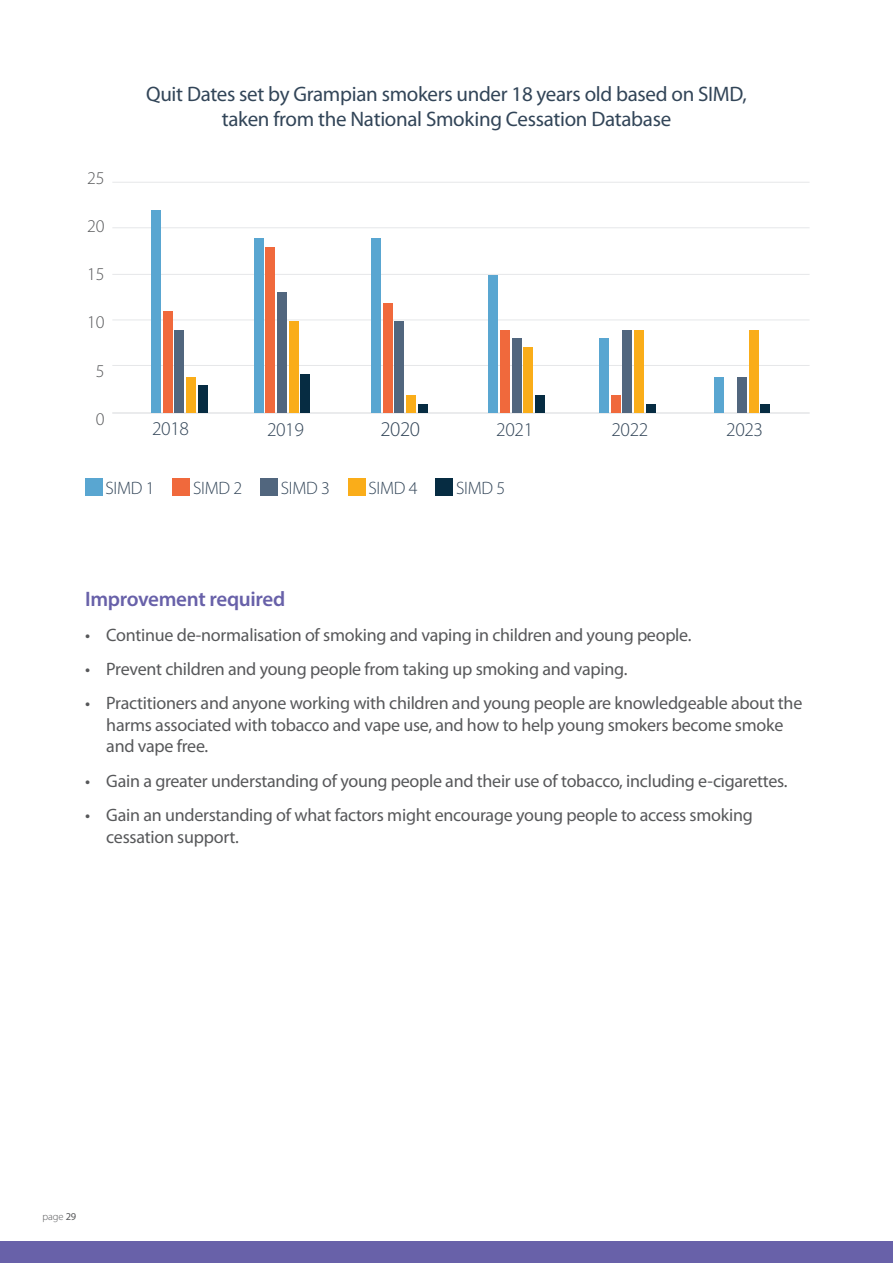
<style>
.page{position:relative;width:893px;height:1263px;background:#fff}
.page>*{position:absolute;margin:0;border:0;box-sizing:border-box;transform-origin:0 0}
.t1{font:21px "Myriad Pro";letter-spacing:-.015em;color:#324558}
.t2{font:600 21px "Myriad Pro";letter-spacing:-.015em;color:#6861a9}
.t3{font:300 21px "Myriad Pro";color:#324558}
.t4{font:300 19.5px "Myriad Pro";letter-spacing:-.02em;color:#324558}
.tab_bullets{font:18px/21.6px "Myriad Pro";letter-spacing:-.015em;color:#57585a}
.t5{font:300 18px "Myriad Pro";letter-spacing:-.015em;color:#324558}
.t6{font:300 18px "Myriad Pro";letter-spacing:-.015em;color:#57585a}
.t7{font:300 10.5px "Myriad Pro";color:#57585a}
.s1{font-weight:400}
</style>
<div class="page">
<div style="left:0;top:1241px;width:893px;height:22px;background:#6861a9"></div>
<hr style="left:112px;top:182px;width:698px;height:1px;background:#e6e7e9">
<hr style="left:112px;top:227px;width:698px;height:1px;background:#e6e7e9">
<hr style="left:112px;top:274px;width:698px;height:1px;background:#e6e7e9">
<hr style="left:112px;top:320px;width:698px;height:1px;background:#e6e7e9">
<hr style="left:112px;top:365px;width:698px;height:1px;background:#e6e7e9">
<hr style="left:112px;top:413px;width:698px;height:1px;background:#e6e7e9">
<hr style="left:112px;top:412px;width:698px;height:1px;background:#e6e7e9">
<div style="left:151px;top:210px;width:10px;height:202px;background:#59a6d1"></div>
<div style="left:163px;top:311px;width:10px;height:101px;background:#f0693c"></div>
<div style="left:174px;top:330px;width:10px;height:82px;background:#51667e"></div>
<div style="left:186px;top:377px;width:10px;height:35px;background:#faad19"></div>
<div style="left:198px;top:385px;width:10px;height:27px;background:#062c42"></div>
<div style="left:254px;top:238px;width:10px;height:174px;background:#59a6d1"></div>
<div style="left:265px;top:247px;width:10px;height:165px;background:#f0693c"></div>
<div style="left:277px;top:292px;width:10px;height:120px;background:#51667e"></div>
<div style="left:289px;top:321px;width:10px;height:91px;background:#faad19"></div>
<div style="left:300px;top:374px;width:10px;height:38px;background:#062c42"></div>
<div style="left:371px;top:238px;width:10px;height:174px;background:#59a6d1"></div>
<div style="left:383px;top:303px;width:10px;height:109px;background:#f0693c"></div>
<div style="left:394px;top:321px;width:10px;height:91px;background:#51667e"></div>
<div style="left:406px;top:395px;width:10px;height:17px;background:#faad19"></div>
<div style="left:418px;top:403px;width:10px;height:9px;background:#062c42"></div>
<div style="left:488px;top:275px;width:10px;height:137px;background:#59a6d1"></div>
<div style="left:500px;top:330px;width:10px;height:82px;background:#f0693c"></div>
<div style="left:512px;top:338px;width:10px;height:74px;background:#51667e"></div>
<div style="left:523px;top:347px;width:10px;height:65px;background:#faad19"></div>
<div style="left:535px;top:395px;width:10px;height:17px;background:#062c42"></div>
<div style="left:599px;top:338px;width:10px;height:74px;background:#59a6d1"></div>
<div style="left:611px;top:395px;width:9px;height:17px;background:#f0693c"></div>
<div style="left:622px;top:330px;width:10px;height:82px;background:#51667e"></div>
<div style="left:634px;top:330px;width:10px;height:82px;background:#faad19"></div>
<div style="left:646px;top:403px;width:9px;height:9px;background:#062c42"></div>
<div style="left:714px;top:377px;width:10px;height:35px;background:#59a6d1"></div>
<div style="left:737px;top:377px;width:10px;height:35px;background:#51667e"></div>
<div style="left:749px;top:330px;width:10px;height:82px;background:#faad19"></div>
<div style="left:760px;top:403px;width:10px;height:9px;background:#062c42"></div>
<div style="left:85px;top:479px;width:17px;height:17px;background:#59a6d1"></div>
<div style="left:173px;top:479px;width:17px;height:17px;background:#f0693c"></div>
<div style="left:260px;top:479px;width:17px;height:17px;background:#51667e"></div>
<div style="left:348px;top:479px;width:17px;height:17px;background:#faad19"></div>
<div style="left:436px;top:479px;width:17px;height:17px;background:#062c42"></div>
<p class="t6" style="left:87px;top:167px;width:19px">25</p>
<p class="t6" style="left:87px;top:215px;width:19px">20</p>
<p class="t6" style="left:87px;top:263px;width:19px">15</p>
<p class="t6" style="left:87px;top:312px;width:19px">10</p>
<p class="t6" style="left:96px;top:360px;width:10px">5</p>
<p class="t6" style="left:96px;top:408px;width:10px">0</p>
<p class="t1" style="left:146px;top:81px;width:602px">Quit Dates set by Grampian smokers under 18 years old based on SIMD,</p>
<p class="t1" style="left:222px;top:106px;width:451px">taken from the National Smoking Cessation Database</p>
<p class="t4" style="left:152px;top:417px;width:38px">2018</p>
<p class="t4" style="left:267px;top:418px;width:38px">2019</p>
<p class="t3" style="left:380px;top:416px;width:41px">2020</p>
<p class="t4" style="left:496px;top:418px;width:38px">2021</p>
<p class="t4" style="left:611px;top:418px;width:38px">2022</p>
<p class="t4" style="left:726px;top:418px;width:38px">2023</p>
<p class="t5" style="left:105px;top:477px;width:51px">SIMD 1</p>
<p class="t5" style="left:193px;top:477px;width:51px">SIMD 2</p>
<p class="t5" style="left:281px;top:477px;width:51px">SIMD 3</p>
<p class="t5" style="left:368px;top:477px;width:51px">SIMD 4</p>
<p class="t5" style="left:456px;top:477px;width:51px">SIMD 5</p>
<p class="t2" style="left:85px;top:586px;width:202px">Improvement required</p>
<p class="tab_bullets" style="left:85px;top:623px;width:608px">• Continue de-normalisation of smoking and vaping in children and young people.</p>
<p class="tab_bullets" style="left:85px;top:658px;width:544px">• Prevent children and young people from taking up smoking and vaping.</p>
<p class="tab_bullets" style="left:106px;top:692px;width:698px;text-indent:-21px">• Practitioners and anyone working with children and young people are knowledgeable about the harms associated with tobacco and vape use, and how to help young smokers become smoke and vape free.</p>
<p class="tab_bullets" style="left:85px;top:770px;width:704px">• Gain a greater understanding of young people and their use of tobacco, including e-cigarettes.</p>
<p class="tab_bullets" style="left:106px;top:804px;width:648px;text-indent:-21px">• Gain an understanding of what factors might encourage young people to access smoking cessation support.</p>
<p class="t7" style="left:43px;top:1210px;width:35px">page <span class="s1">29</span></p>
</div>
